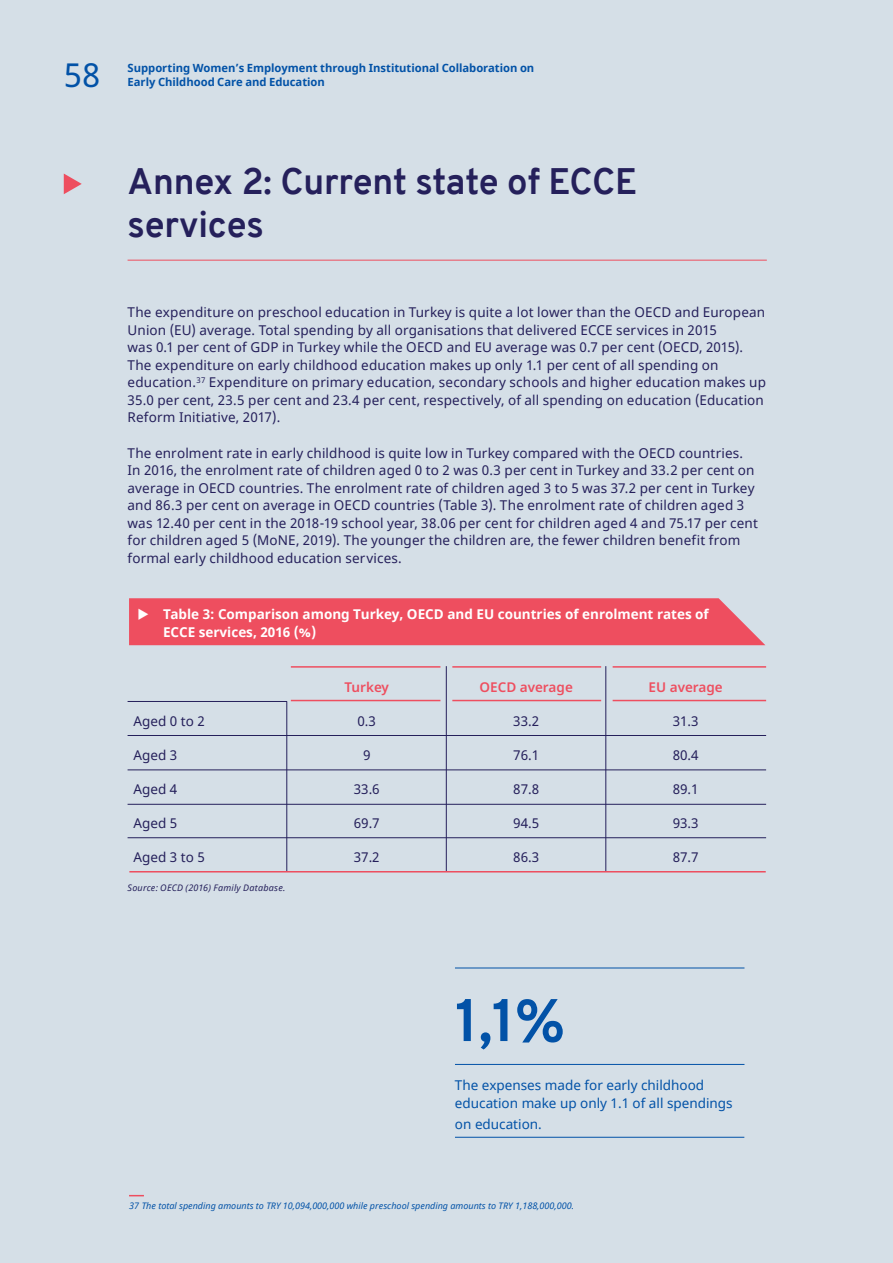
<style>
.page{position:relative;width:893px;height:1263px;background:#d5dfe7}
.page>*{position:absolute;margin:0;border:0;box-sizing:border-box;transform-origin:0 0}
.t1{font:700 60px "Overpass";color:#0252a7}
.t2{font:700 36px/43.2px "Overpass";letter-spacing:-.005em;color:#25205b}
.t3{font:33px "Noto Sans";color:#0252a7}
.t4{font:13.5px/17.5px "Noto Sans";letter-spacing:.01em;color:#25205b}
.t5{font:700 13.5px/17.5px "Noto Sans";color:#fff}
.t6{font:13.5px/17.5px "Noto Sans";color:#0252a7}
.t7{font:600 13.5px "Noto Sans";color:#ee4e5f}
.t8{font:700 11.25px/14.7px "Noto Sans";letter-spacing:-.005em;color:#0252a7}
.t9{font:italic 9px "Noto Sans";color:#0252a7}
.t10{font:italic 9px "Noto Sans";letter-spacing:.025em;color:#25205b}
</style>
<div class="page">
<svg style="left:64px;top:174px;width:18px;height:20px"></svg>
<hr style="left:128px;top:260px;width:639px;height:1px;background:#ee4e5f">
<hr style="left:291px;top:666px;width:149px;height:2px;background:#ee4e5f">
<hr style="left:613px;top:666px;width:153px;height:2px;background:#ee4e5f">
<hr style="left:452px;top:666px;width:149px;height:2px;background:#ee4e5f">
<hr style="left:291px;top:700px;width:149px;height:1px;background:#ee4e5f">
<hr style="left:613px;top:700px;width:153px;height:1px;background:#ee4e5f">
<hr style="left:452px;top:700px;width:149px;height:1px;background:#ee4e5f">
<hr style="left:129px;top:871px;width:637px;height:1px;background:#ee4e5f">
<hr style="left:287px;top:701px;width:1px;height:170px;background:#25205b">
<hr style="left:446px;top:666px;width:1px;height:205px;background:#25205b">
<hr style="left:606px;top:666px;width:1px;height:205px;background:#25205b">
<hr style="left:128px;top:735px;width:638px;height:1px;background:#25205b">
<hr style="left:128px;top:701px;width:159px;height:1px;background:#25205b">
<hr style="left:128px;top:770px;width:638px;height:1px;background:#25205b">
<hr style="left:128px;top:804px;width:638px;height:1px;background:#25205b">
<hr style="left:128px;top:837px;width:638px;height:1px;background:#25205b">
<svg style="left:129px;top:1195px;width:15px;height:1px"></svg>
<hr style="left:455px;top:968px;width:289px;height:1px;background:#0252a7">
<hr style="left:455px;top:1064px;width:289px;height:1px;background:#0252a7">
<hr style="left:455px;top:1137px;width:289px;height:1px;background:#0252a7">
<div style="left:129px;top:598px;width:636px;height:47px;background:#ee4e5f"></div>
<h3 class="t3" style="left:64px;top:53px;width:38px">58</h3>
<p class="t8" style="left:128px;top:61px;width:408px">Supporting Women’s Employment through Institutional Collaboration on<br>Early Childhood Care and Education</p>
<h2 class="t2" style="left:128px;top:160px;width:511px">Annex 2: Current state of ECCE services</h2>
<p class="t4" style="left:128px;top:304px;width:640px">The expenditure on preschool education in Turkey is quite a lot lower than the OECD and European Union (EU) average. Total spending by all organisations that delivered ECCE services in 2015<br>was 0.1 per cent of GDP in Turkey while the OECD and EU average was 0.7 per cent (OECD, 2015).<br>The expenditure on early childhood education makes up only 1.1 per cent of all spending on education.<sup>37</sup> Expenditure on primary education, secondary schools and higher education makes up 35.0 per cent, 23.5 per cent and 23.4 per cent, respectively, of all spending on education (Education Reform Initiative, 2017).</p>
<p class="t4" style="left:128px;top:444px;width:632px">The enrolment rate in early childhood is quite low in Turkey compared with the OECD countries.<br>In 2016, the enrolment rate of children aged 0 to 2 was 0.3 per cent in Turkey and 33.2 per cent on average in OECD countries. The enrolment rate of children aged 3 to 5 was 37.2 per cent in Turkey and 86.3 per cent on average in OECD countries (Table 3). The enrolment rate of children aged 3 was 12.40 per cent in the 2018-19 school year, 38.06 per cent for children aged 4 and 75.17 per cent for children aged 5 (MoNE, 2019). The younger the children are, the fewer children benefit from formal early childhood education services.</p>
<p class="t5" style="left:163px;top:606px;width:547px">Table 3: Comparison among Turkey, OECD and EU countries of enrolment rates of<br>ECCE services, 2016 (%)</p>
<p class="t7" style="left:344px;top:677px;width:46px">Turkey</p>
<p class="t7" style="left:480px;top:677px;width:95px">OECD average</p>
<p class="t7" style="left:649px;top:677px;width:76px">EU average</p>
<p class="t4" style="left:134px;top:713px;width:73px">Aged 0 to 2</p>
<p class="t4" style="left:357px;top:713px;width:20px">0.3</p>
<p class="t4" style="left:513px;top:713px;width:27px">33.2</p>
<p class="t4" style="left:673px;top:713px;width:27px">31.3</p>
<p class="t4" style="left:134px;top:747px;width:45px">Aged 3</p>
<p class="t4" style="left:363px;top:747px;width:9px">9</p>
<p class="t4" style="left:513px;top:747px;width:27px">76.1</p>
<p class="t4" style="left:673px;top:747px;width:27px">80.4</p>
<p class="t4" style="left:134px;top:781px;width:45px">Aged 4</p>
<p class="t4" style="left:354px;top:781px;width:27px">33.6</p>
<p class="t4" style="left:513px;top:781px;width:27px">87.8</p>
<p class="t4" style="left:673px;top:781px;width:27px">89.1</p>
<p class="t4" style="left:134px;top:815px;width:45px">Aged 5</p>
<p class="t4" style="left:354px;top:815px;width:27px">69.7</p>
<p class="t4" style="left:513px;top:815px;width:27px">94.5</p>
<p class="t4" style="left:673px;top:815px;width:27px">93.3</p>
<p class="t4" style="left:134px;top:849px;width:73px">Aged 3 to 5</p>
<p class="t4" style="left:354px;top:849px;width:27px">37.2</p>
<p class="t4" style="left:513px;top:849px;width:27px">86.3</p>
<p class="t4" style="left:673px;top:849px;width:27px">87.7</p>
<p class="t10" style="left:128px;top:881px;width:159px">Source: OECD (2016) Family Database.</p>
<h1 class="t1" style="left:455px;top:977px;width:112px">1,1%</h1>
<p class="t6" style="left:455px;top:1077px;width:279px">The expenses made for early childhood education make up only 1.1 of all spendings</p>
<p class="t6" style="left:455px;top:1116px;width:88px">on education.</p>
<p class="t9" style="left:129px;top:1199px;width:446px">37 The total spending amounts to TRY 10,094,000,000 while preschool spending amounts to TRY 1,188,000,000.</p>
</div>
